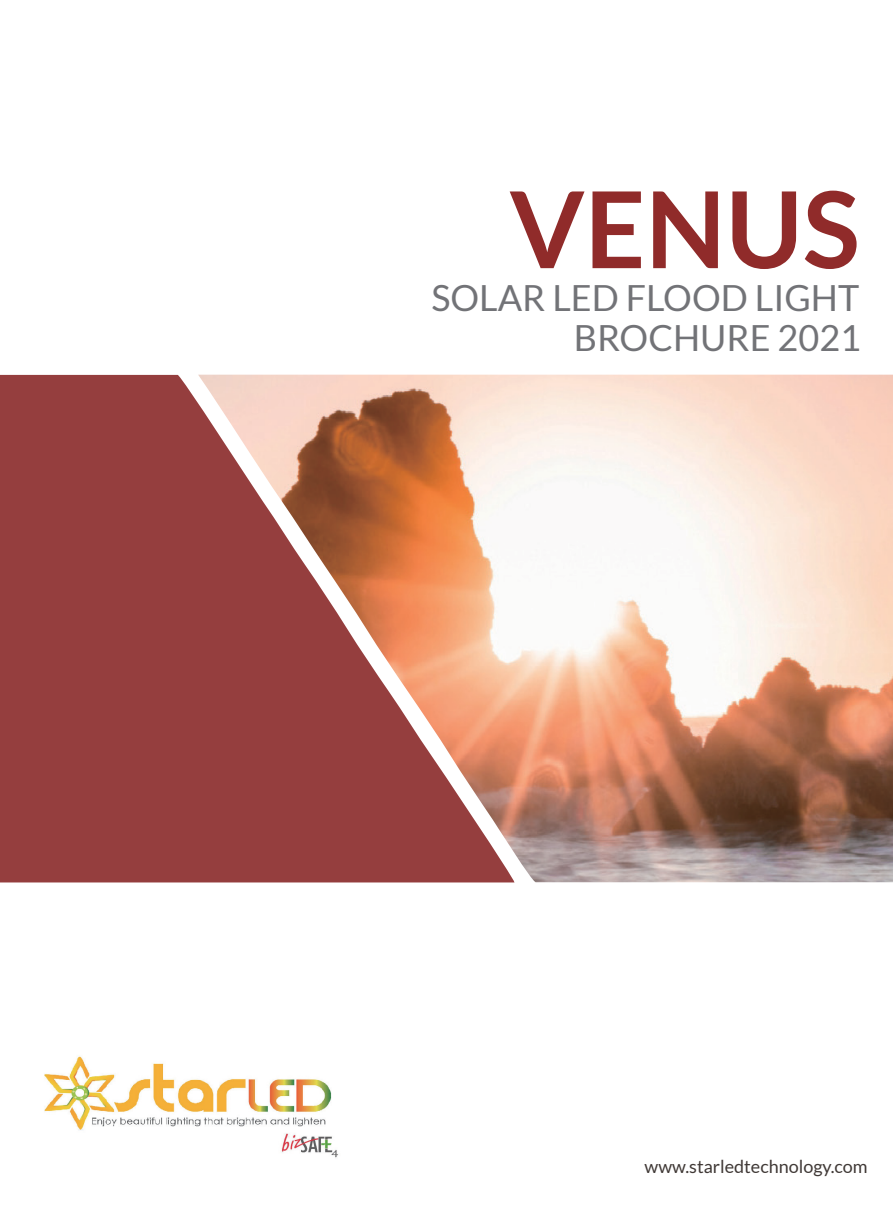
<style>
.page{position:relative;width:893px;height:1212px;background:#fff}
.page>*{position:absolute;margin:0;border:0;box-sizing:border-box;transform-origin:0 0}
.t1{font:700 106.05px "Lato";color:#902b2a}
.t2{font:36px "Lato";color:#727377}
.t3{font:18px "Lato";color:#403936}
</style>
<div class="page">
<img style="left:514px;top:375px;width:379px;height:507px">
<svg style="left:0;top:375px;width:514px;height:507px;background:#ad6056"></svg>
<img style="left:44px;top:1056px;width:295px;height:102px">
<h1 class="t1" style="left:509px;top:169px;width:352px">VENUS</h1>
<p class="t2" style="left:431px;top:278px;width:429px">SOLAR LED FLOOD LIGHT</p>
<p class="t2" style="left:574px;top:318px;width:289px">BROCHURE 2021</p>
<p class="t3" style="left:645px;top:1157px;width:225px">www.starledtechnology.com</p>
</div>
